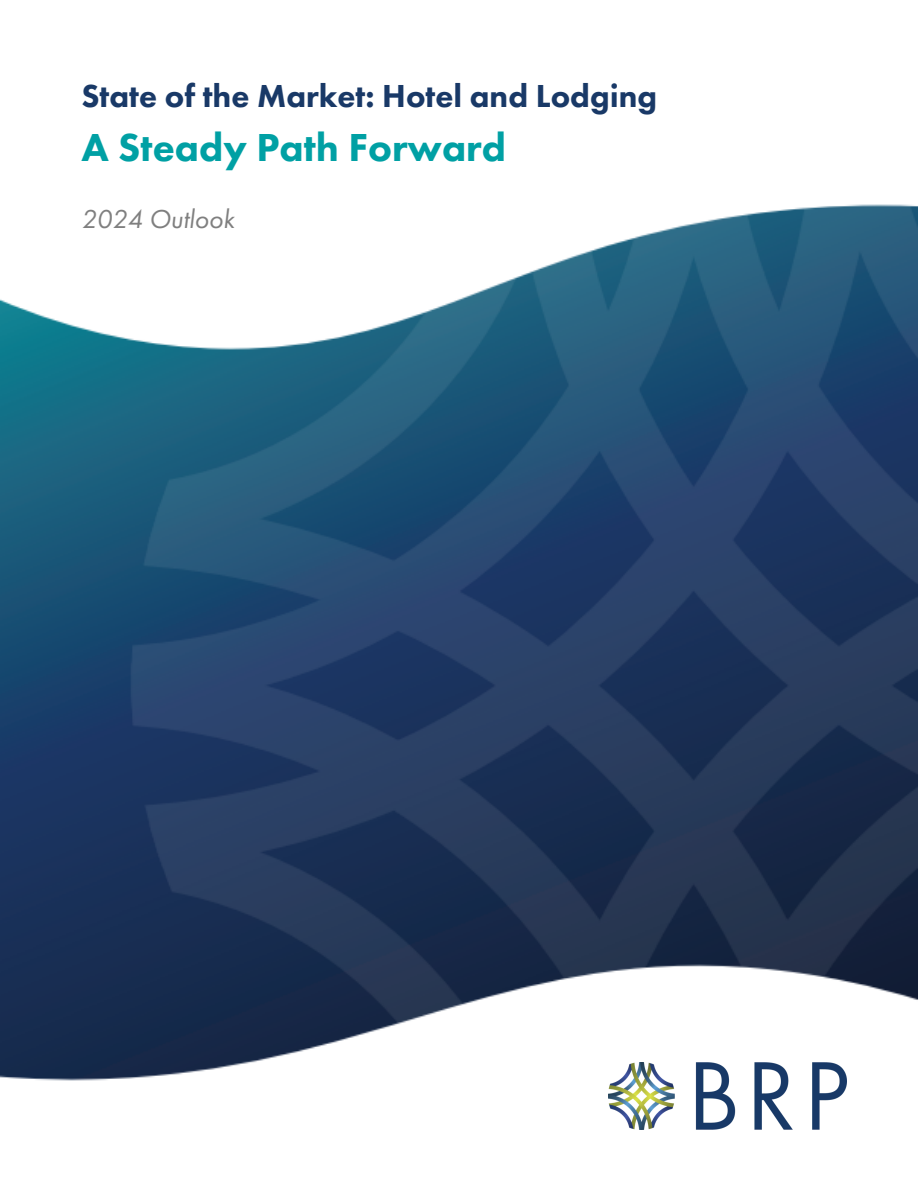
<style>
.page{position:relative;width:918px;height:1188px;background:#fff}
.page>*{position:absolute;margin:0;border:0;box-sizing:border-box;transform-origin:0 0}
.t1{font:800 40.5px "Futura PT";color:#00a0a4}
.t2{font:800 33px "Futura PT";color:#193967}
.t3{font:italic 27px "Futura PT";color:#7f7f7f}
</style>
<div class="page">
<img style="left:0;top:204px;width:918px;height:877px">
<div style="left:62px;top:171px;width:275px;height:102px;background:#fff"></div>
<img style="left:608px;top:1063px;width:239px;height:66px">
<p class="t2" style="left:81px;top:74px;width:577px">State of the Market: Hotel and Lodging</p>
<p class="t1" style="left:81px;top:121px;width:426px">A Steady Path Forward</p>
<p class="t3" style="left:81px;top:201px;width:154px">2024 Outlook</p>
</div>
